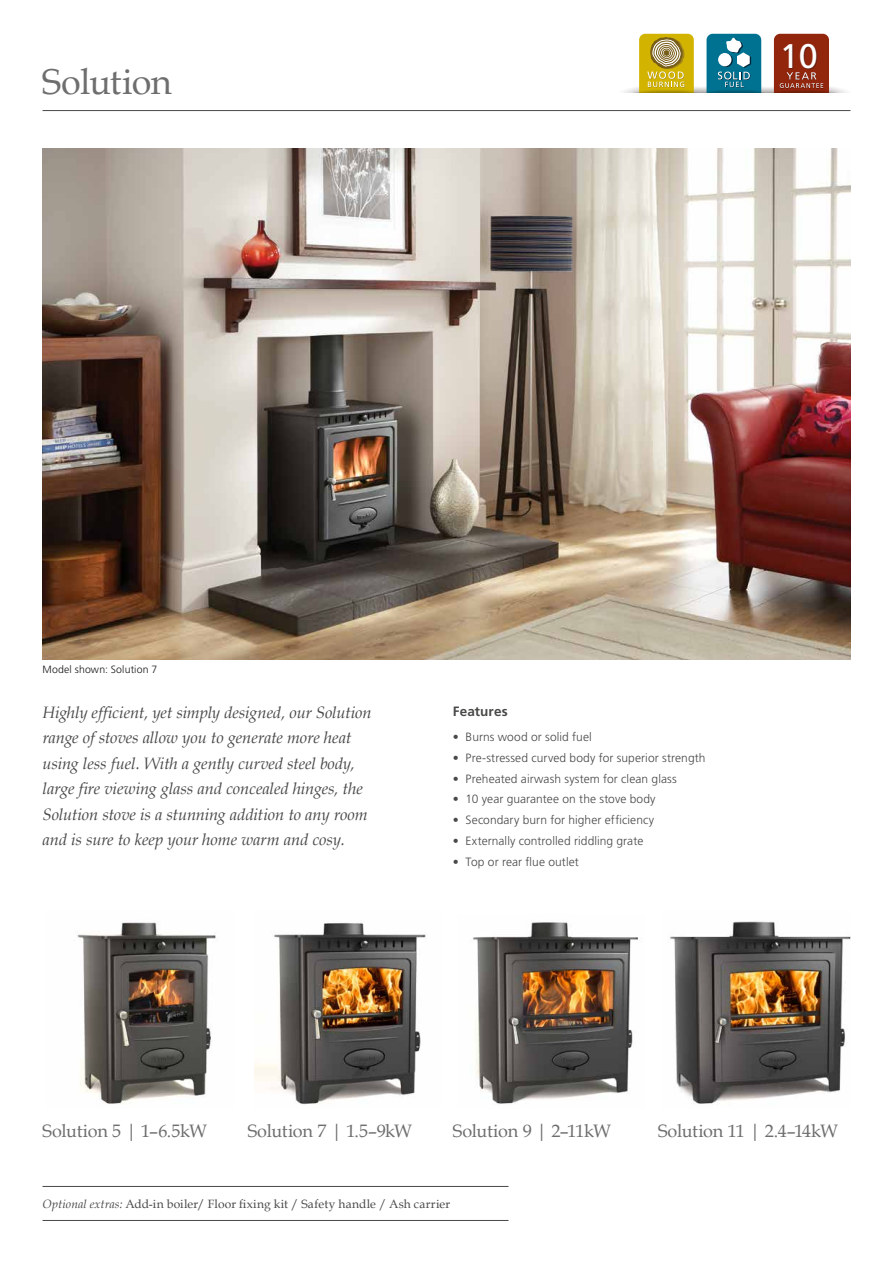
<style>
.page{position:relative;width:893px;height:1263px;background:#fff}
.page>*{position:absolute;margin:0;border:0;box-sizing:border-box;transform-origin:0 0}
.t1{font:36px "Book Antiqua";letter-spacing:-.025em;color:#6e6e6e}
.t2{font:34.05px "Frutiger LT Pro";color:#fff}
.t3{font:18px "Book Antiqua";letter-spacing:-.02em;color:#6e6e6e}
.t4{font:italic 16.5px/25.5px "Book Antiqua";letter-spacing:-.005em;color:#484847}
.t5{font:700 13.5px "Frutiger LT Std";letter-spacing:.01em;color:#484847}
.t6{font:300 12px "Frutiger LT Std";letter-spacing:.005em;color:#484847}
.t7{font:12px "Book Antiqua";letter-spacing:.015em;color:#484847}
.t8{font:300 10.5px "Frutiger LT Std";letter-spacing:.015em;color:#181716}
.s1{font-style:italic}
</style>
<div class="page">
<hr style="left:43px;top:110px;width:807px;height:1px;background:#484847">
<svg style="left:706px;top:34px;width:55px;height:43px"></svg>
<svg style="left:639px;top:34px;width:55px;height:43px;background:#c4ac30"></svg>
<div style="left:774px;top:34px;width:55px;height:43px;background:#92260d"></div>
<img style="left:785px;top:77px;width:62px;height:16px">
<img style="left:717px;top:77px;width:68px;height:16px">
<img style="left:623px;top:77px;width:94px;height:16px">
<img style="left:43px;top:149px;width:807px;height:510px">
<img style="left:76px;top:922px;width:140px;height:182px">
<img style="left:254px;top:923px;width:172px;height:182px">
<img style="left:472px;top:922px;width:170px;height:182px">
<img style="left:670px;top:921px;width:180px;height:183px">
<hr style="left:43px;top:1186px;width:465px;height:1px;background:#484847">
<hr style="left:43px;top:1220px;width:465px;height:1px;background:#484847">
<h1 class="t1" style="left:42px;top:56px;width:131px">Solution</h1>
<h2 class="t2" style="left:780px;top:36px;width:39px">10</h2>
<p class="t8" style="left:43px;top:664px;width:116px">Model shown: Solution 7</p>
<p class="t4" style="left:43px;top:699px;width:331px">Highly efficient, yet simply designed, our Solution range of stoves allow you to generate more heat using less fuel. With a gently curved steel body, large fire viewing glass and concealed hinges, the Solution stove is a stunning addition to any room and is sure to keep your home warm and cosy.</p>
<p class="t5" style="left:453px;top:703px;width:56px">Features</p>
<p class="t6" style="left:453px;top:730px;width:140px">• Burns wood or solid fuel</p>
<p class="t6" style="left:453px;top:751px;width:254px">• Pre-stressed curved body for superior strength</p>
<p class="t6" style="left:453px;top:772px;width:225px">• Preheated airwash system for clean glass</p>
<p class="t6" style="left:453px;top:792px;width:204px">• 10 year guarantee on the stove body</p>
<p class="t6" style="left:453px;top:813px;width:203px">• Secondary burn for higher efficiency</p>
<p class="t6" style="left:453px;top:834px;width:192px">• Externally controlled riddling grate</p>
<p class="t6" style="left:453px;top:855px;width:127px">• Top or rear flue outlet</p>
<p class="t3" style="left:43px;top:1118px;width:166px">Solution 5 | 1–6.5kW</p>
<p class="t3" style="left:248px;top:1118px;width:166px">Solution 7 | 1.5–9kW</p>
<p class="t3" style="left:453px;top:1118px;width:160px">Solution 9 | 2–11kW</p>
<p class="t3" style="left:658px;top:1118px;width:182px">Solution 11 | 2.4–14kW</p>
<p class="t7" style="left:43px;top:1195px;width:409px"><span class="s1">Optional extras:</span> Add-in boiler/ Floor fixing kit / Safety handle / Ash carrier</p>
</div>
